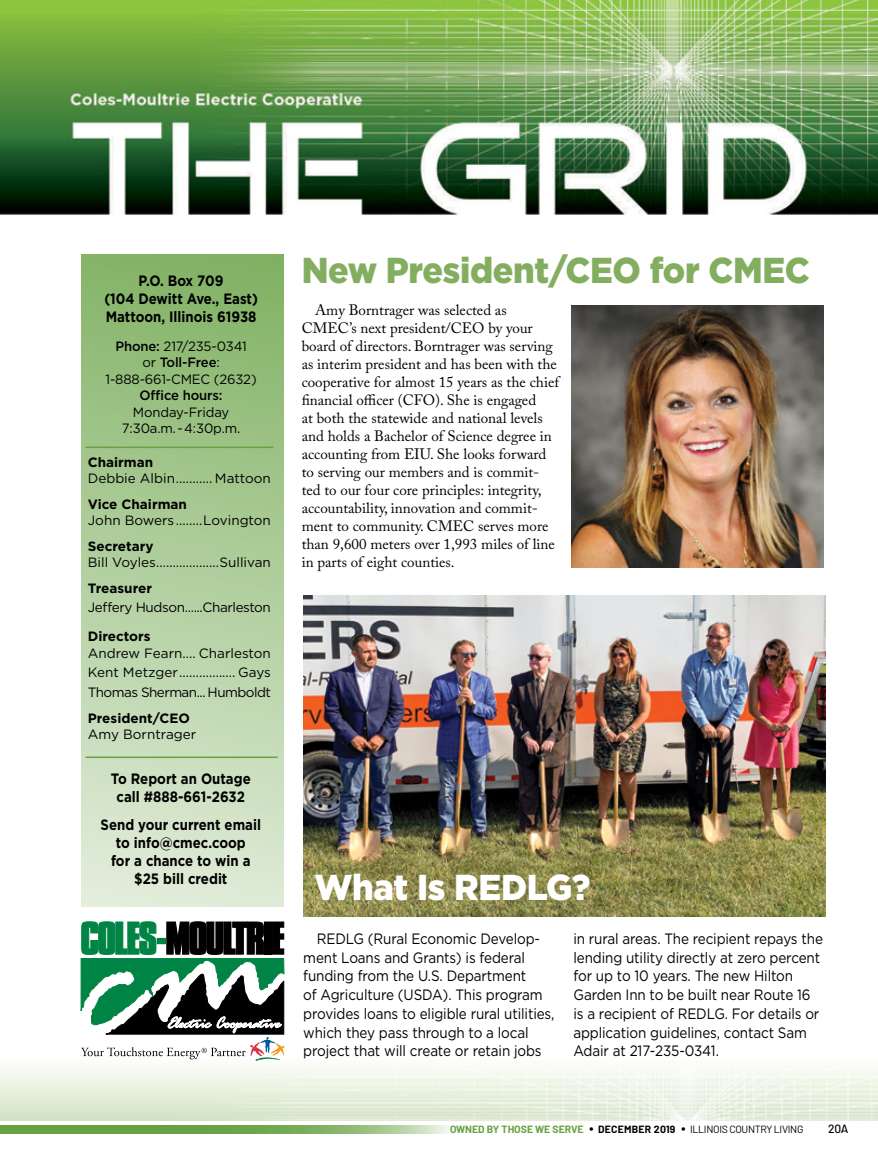
<style>
.page{position:relative;width:878px;height:1161px;background:#fff}
.page>*{position:absolute;margin:0;border:0;box-sizing:border-box;transform-origin:0 0}
.t1{font:900 36px "Gotham";letter-spacing:-.01em;color:#84ae5f;scale:.95 1}
.t2{font:900 36px "Gotham";letter-spacing:-.01em;color:#fff;scale:.95 1}
.t3{font:15px/18px "Adobe Caslon Pro";color:#000}
.t4{font:15px/18.8px "Gotham";letter-spacing:-.01em;color:#000;scale:.9 1}
.t5{font:700 15px/18px "Gotham";color:#000;text-align:center;scale:.88 1}
.t6{font:13.5px/16.5px "Gotham";letter-spacing:-.01em;color:#000;text-align:center}
.t7{font:700 13.5px "Gotham";color:#000}
.t8{font:13.5px "Gotham";letter-spacing:-.03em;color:#000}
.t9{font:500 13.5px "Gotham";letter-spacing:-.01em;color:#000}
.t10{font:500 12px "Barlow";color:#000}
.t11{font:10.5px "Barlow";letter-spacing:-.03em;color:#000}
.s1{font-weight:500}
.s2{font-weight:700;color:#66a142}
.s3{font-size:15px}
.s4{font-weight:700}
</style>
<div class="page">
<svg style="left:0;top:1125px;width:450px;height:8px;background:#7eaf5f"></svg>
<img style="left:0;top:0;width:878px;height:215px">
<svg style="left:81px;top:921px;width:203px;height:135px"></svg>
<div style="left:81px;top:254px;width:203px;height:653px;background:linear-gradient(to bottom,#82b264,#e1ecd9)"></div>
<img style="left:0;top:1056px;width:878px;height:64px">
<hr style="left:85px;top:447px;width:188px;height:1px;background:#66a142">
<hr style="left:85px;top:757px;width:193px;height:1px;background:#66a142">
<img style="left:571px;top:305px;width:253px;height:262px">
<img style="left:303px;top:596px;width:522px;height:320px">
<p class="t5" style="left:104px;top:272px;width:176px">P.O. Box 709<br>(104 Dewitt Ave., East)<br>Mattoon, Illinois 61938</p>
<p class="t6" style="left:105px;top:337px;width:153px"><span class="s1">Phone:</span> 217/235-0341<br>or <span class="s1">Toll-Free</span>:<br>1-888-661-CMEC (2632)</p>
<p class="t9" style="left:140px;top:386px;width:84px">Office hours:</p>
<p class="t6" style="left:122px;top:403px;width:120px">Monday-Friday<br>7:30a.m. - 4:30p.m.</p>
<p class="t7" style="left:88px;top:453px;width:67px">Chairman</p>
<p class="t6" style="left:88px;top:470px;width:185px">Debbie Albin........... Mattoon</p>
<p class="t7" style="left:88px;top:495px;width:101px">Vice Chairman</p>
<p class="t6" style="left:88px;top:512px;width:185px">John Bowers........Lovington</p>
<p class="t7" style="left:88px;top:537px;width:67px">Secretary</p>
<p class="t6" style="left:88px;top:554px;width:185px">Bill Voyles...................Sullivan</p>
<p class="t7" style="left:88px;top:579px;width:66px">Treasurer</p>
<p class="t8" style="left:88px;top:599px;width:185px">Jeffery Hudson......Charleston</p>
<p class="t7" style="left:88px;top:628px;width:64px">Directors</p>
<p class="t6" style="left:88px;top:643px;width:185px;line-height:19.6px;text-align:justify">Andrew Fearn.... Charleston Kent Metzger................. Gays Thomas Sherman... Humboldt</p>
<p class="t7" style="left:88px;top:709px;width:104px">President/CEO</p>
<p class="t6" style="left:88px;top:726px;width:110px">Amy Borntrager</p>
<p class="t5" style="left:111px;top:769px;width:160px">To Report an Outage call #888-661-2632</p>
<p class="t5" style="left:101px;top:816px;width:184px">Send your current email to info@cmec.coop<br>for a chance to win a $25 bill credit</p>
<h1 class="t1" style="left:302px;top:246px;width:536px">New President/CEO for CMEC</h1>
<p class="t3" style="left:302px;top:300px;width:259px;text-indent:14px">Amy Borntrager was selected as CMEC’s next president/CEO by your board of directors. Borntrager was serving as interim president and has been with the cooperative for almost 15 years as the chief financial officer (CFO). She is engaged<br>at both the statewide and national levels and holds a Bachelor of Science degree in accounting from EIU. She looks forward to serving our members and is commit&shy;ted to our four core principles: integrity, accountability, innovation and commit&shy;ment to community. CMEC serves more than 9,600 meters over 1,993 miles of line in parts of eight counties.</p>
<h1 class="t2" style="left:314px;top:863px;width:292px">What Is REDLG?</h1>
<p class="t4" style="left:303px;top:929px;width:281px;text-indent:14px">REDLG (Rural Economic Develop&shy;ment Loans and Grants) is federal funding from the U.S. Department<br>of Agriculture (USDA). This program provides loans to eligible rural utilities, which they pass through to a local project that will create or retain jobs</p>
<p class="t4" style="left:573px;top:929px;width:279px">in rural areas. The recipient repays the lending utility directly at zero percent for up to 10 years. The new Hilton Garden Inn to be built near Route 16 is a recipient of REDLG. For details or application guidelines, contact Sam Adair at 217-235-0341.</p>
<p class="t11" style="left:450px;top:1123px;width:355px"><span class="s2">OWNED BY THOSE WE SERVE</span> <span class="s3">•</span> <span class="s4">DECEMBER 2019</span> <span class="s3">•</span> ILLINOIS COUNTRY LIVING</p>
<p class="t10" style="left:828px;top:1122px;width:22px">20a</p>
</div>
